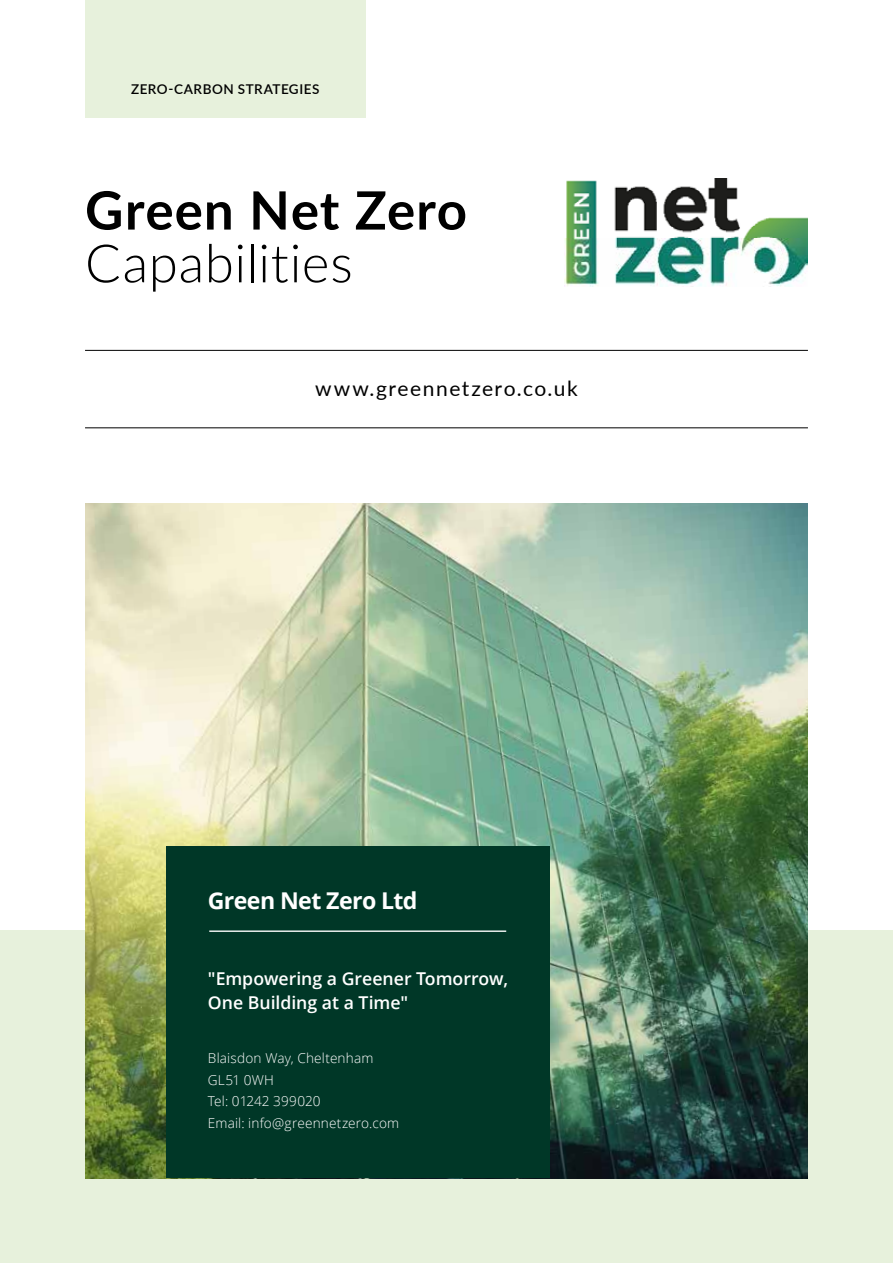
<style>
.page{position:relative;width:893px;height:1263px;background:#fff}
.page>*{position:absolute;margin:0;border:0;box-sizing:border-box;transform-origin:0 0}
.t1{font:700 52.8px "Lato";letter-spacing:.02em;color:#000}
.t2{font:300 52.8px "Lato";letter-spacing:.01em;color:#000}
.t3{font:700 23.1px "Open Sans";letter-spacing:-.025em;color:#fff}
.t4{font:21px "Lato";letter-spacing:.07em;color:#000}
.t5{font:600 17.7px/24.5px "Open Sans";color:#fff}
.t6{font:300 13.65px/21.6px "Open Sans";letter-spacing:.01em;color:#fff}
.t7{font:600 13.5px "Lato";letter-spacing:.035em;color:#000}
</style>
<div class="page">
<div style="left:0;top:930px;width:893px;height:333px;background:#e7f1dc"></div>
<img style="left:85px;top:503px;width:723px;height:675px">
<div style="left:166px;top:847px;width:384px;height:331px;background:#003727"></div>
<hr style="left:209px;top:930px;width:297px;height:2px;background:#fff">
<hr style="left:85px;top:350px;width:723px;height:1px;background:#000">
<hr style="left:85px;top:428px;width:723px;height:1px;background:#000">
<div style="left:85px;top:0;width:281px;height:117px;background:#e7f1dc"></div>
<img style="left:564px;top:178px;width:243px;height:109px">
<p class="t7" style="left:131px;top:79px;width:190px">ZERO-CARBON STRATEGIES</p>
<h1 class="t1" style="left:85px;top:171px;width:383px">Green Net Zero</h1>
<h1 class="t2" style="left:85px;top:227px;width:269px">Capabilities</h1>
<h3 class="t4" style="left:315px;top:373px;width:264px">www.greennetzero.co.uk</h3>
<h2 class="t3" style="left:208px;top:884px;width:211px">Green Net Zero Ltd</h2>
<p class="t5" style="left:208px;top:965px;width:302px">"Empowering a Greener Tomorrow,<br>One Building at a Time"</p>
<p class="t6" style="left:208px;top:1047px;width:193px">Blaisdon Way, Cheltenham<br>GL51 0WH<br>Tel: 01242 399020<br>Email: info@greennetzero.com</p>
</div>
